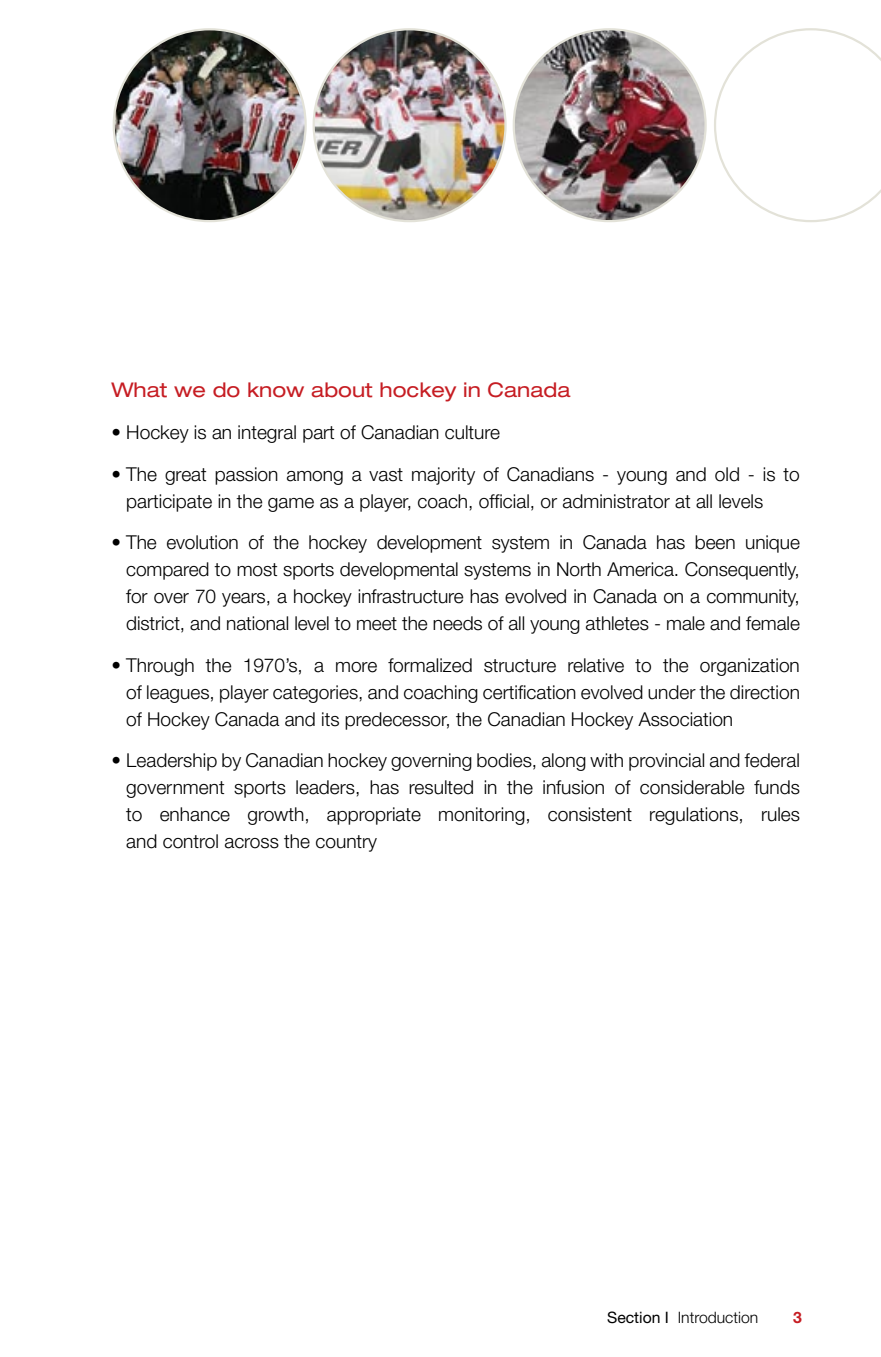
<style>
.page{position:relative;width:881px;height:1357px;background:#fff}
.page>*{position:absolute;margin:0;border:0;box-sizing:border-box;transform-origin:0 0}
.t1{font:expanded 20.25px "Helvetica Neue";color:#c61d23}
.t2{font:300 19.12px/27px "Helvetica Neue";color:#000;text-align:justify}
.t3{font:300 15.75px "Helvetica Neue";color:#000}
.t4{font:700 15.75px "Helvetica Neue";color:#c61d23}
.s1{font-weight:400}
</style>
<div class="page">
<svg style="left:714px;top:28px;width:167px;height:194px"></svg>
<img style="left:314px;top:29px;width:191px;height:192px;border-radius:96px">
<img style="left:114px;top:29px;width:192px;height:192px;border-radius:96px">
<img style="left:514px;top:29px;width:192px;height:192px;border-radius:96px">
<p class="t1" style="left:111px;top:377px;width:461px">What we do know about hockey in Canada</p>
<p class="t2" style="left:111px;top:418px;width:390px">• Hockey is an integral part of Canadian culture</p>
<p class="t2" style="left:126px;top:460px;width:675px;text-indent:-15px">• The great passion among a vast majority of Canadians - young and old - is to participate in the game as a player, coach, official, or administrator at all levels</p>
<p class="t2" style="left:126px;top:528px;width:675px;text-indent:-15px">• The evolution of the hockey development system in Canada has been unique compared to most sports developmental systems in North America. Consequently, for over 70 years, a hockey infrastructure has evolved in Canada on a community, district, and national level to meet the needs of all young athletes - male and female</p>
<p class="t2" style="left:126px;top:651px;width:675px;text-indent:-15px">• Through the 1970’s, a more formalized structure relative to the organization of leagues, player categories, and coaching certification evolved under the direction of Hockey Canada and its predecessor, the Canadian Hockey Association</p>
<p class="t2" style="left:126px;top:747px;width:675px;text-indent:-15px">• Leadership by Canadian hockey governing bodies, along with provincial and federal government sports leaders, has resulted in the infusion of considerable funds to enhance growth, appropriate monitoring, consistent regulations, rules and control across the country</p>
<p class="t3" style="left:607px;top:1307px;width:153px"><span class="s1">Section I</span> Introduction</p>
<p class="t4" style="left:793px;top:1307px;width:10px">3</p>
</div>
